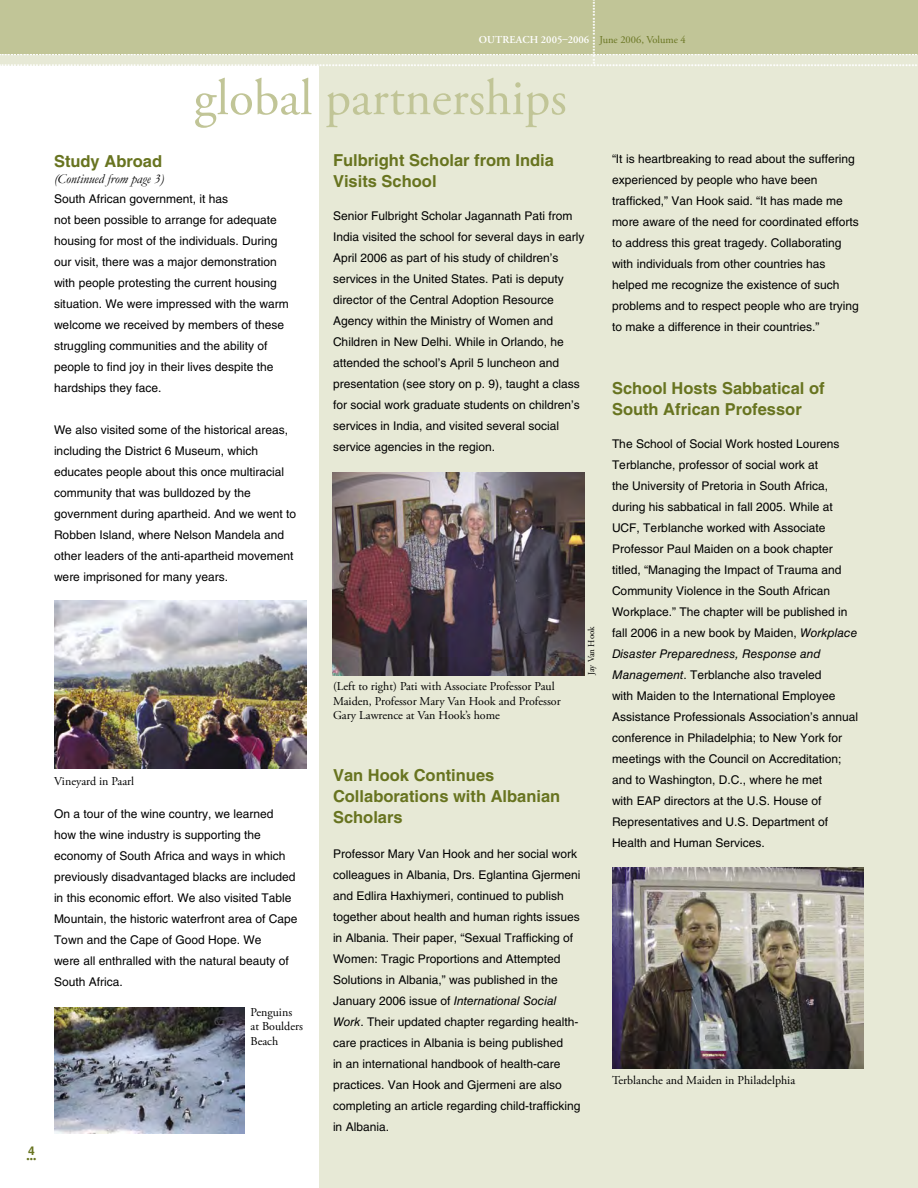
<style>
.page{position:relative;width:918px;height:1188px;background:#fff}
.page>*{position:absolute;margin:0;border:0;box-sizing:border-box;transform-origin:0 0}
.t1{font:51px "Adobe Garamond Pro";color:#c1c597}
.t2{font:18px "Adobe Garamond Pro";color:#fff}
.t3{font:600 18px "Adobe Garamond Pro";color:#687420}
.t4{font:700 16.5px/21px "Helvetica LT Std";color:#687420}
.t5{font:italic 13.5px "Garamond";color:#000}
.t6{font:12px/21px "Helvetica LT Std";color:#000}
.t7{font:12px/14.4px "Adobe Garamond Pro";color:#000}
.body_for_newsletter{font:700 12px "Helvetica LT Std";color:#687420}
.t8{font:600 10.5px "Adobe Garamond Pro";color:#fff}
.t9{font:10.5px "Adobe Garamond Pro";color:#687420}
.t10{font:9px "Adobe Garamond Pro";letter-spacing:-.01em;color:#000}
.s1{font-weight:400;color:#687420}
.s2{font-style:italic}
</style>
<div class="page">
<div style="left:319px;top:64px;width:599px;height:1124px;background:#e7e9d6"></div>
<div style="left:0;top:2px;width:918px;height:64px;background:#e7e9d6"></div>
<div style="left:0;top:0;width:918px;height:55px;background:#c1c597"></div>
<img style="left:54px;top:600px;width:252px;height:169px">
<img style="left:54px;top:1007px;width:190px;height:127px">
<img style="left:612px;top:867px;width:252px;height:202px">
<img style="left:333px;top:473px;width:252px;height:202px">
<p class="t2" style="left:578px;top:65px;width:66px;rotate:-90deg">....................</p>
<p class="t9" style="left:602px;top:33px;width:88px">June 2006, Volume 4</p>
<p class="t2" style="left:16px;top:48px;width:888px">....................................</p>
<p class="t8" style="left:479px;top:34px;width:209px">OUTREACH 2005–2006 <span class="s1">June 2006, Volume 4</span></p>
<p class="t2" style="left:0;top:39px;width:919px">...................................................................................................................................................................................................................................................................................................</p>
<p class="t2" style="left:0;top:50px;width:919px">...................................................................................................................................................................................................................................................................................................</p>
<p class="body_for_newsletter" style="left:28px;top:1144px;width:8px">4</p>
<p class="t3" style="left:26px;top:1144px;width:13px">...</p>
<p class="t1" style="left:194px;top:67px;width:375px">global partnerships</p>
<p class="t4" style="left:54px;top:150px;width:110px">Study Abroad</p>
<p class="t5" style="left:54px;top:169px;width:112px">(Continued from page 3)</p>
<p class="t6" style="left:54px;top:188px;width:176px">South African government, it has</p>
<p class="t6" style="left:54px;top:209px;width:224px">not been possible to arrange for adequate</p>
<p class="t6" style="left:54px;top:230px;width:225px">housing for most of the individuals. During</p>
<p class="t6" style="left:54px;top:251px;width:224px">our visit, there was a major demonstration</p>
<p class="t6" style="left:54px;top:272px;width:236px">with people protesting the current housing situation. We were impressed with the warm welcome we received by members of these struggling communities and the ability of people to find joy in their lives despite the hardships they face.</p>
<p class="t6" style="left:54px;top:419px;width:244px">We also visited some of the historical areas, including the District 6 Museum, which educates people about this once multiracial community that was bulldozed by the government during apartheid. And we went to Robben Island, where Nelson Mandela and other leaders of the anti-apartheid movement were imprisoned for many years.</p>
<p class="t7" style="left:54px;top:775px;width:82px">Vineyard in Paarl</p>
<p class="t6" style="left:54px;top:803px;width:245px">On a tour of the wine country, we learned how the wine industry is supporting the economy of South Africa and ways in which previously disadvantaged blacks are included in this economic effort. We also visited Table Mountain, the historic waterfront area of Cape Town and the Cape of Good Hope. We</p>
<p class="t6" style="left:54px;top:950px;width:236px">were all enthralled with the natural beauty of<br>South Africa.</p>
<p class="t7" style="left:251px;top:1005px;width:43px">Penguins</p>
<p class="t7" style="left:251px;top:1020px;width:54px">at Boulders<br>Beach</p>
<p class="t4" style="left:333px;top:149px;width:222px">Fulbright Scholar from India<br>Visits School</p>
<p class="t6" style="left:333px;top:205px;width:253px">Senior Fulbright Scholar Jagannath Pati from India visited the school for several days in early April 2006 as part of his study of children’s services in the United States. Pati is deputy director of the Central Adoption Resource Agency within the Ministry of Women and Children in New Delhi. While in Orlando, he attended the school’s April 5 luncheon and presentation (see story on p. 9), taught a class for social work graduate students on children’s services in India, and visited several social service agencies in the region.</p>
<p class="t7" style="left:333px;top:680px;width:229px">(Left to right) Pati with Associate Professor Paul<br>Maiden, Professor Mary Van Hook and Professor<br>Gary Lawrence at Van Hook’s home</p>
<p class="t10" style="left:586px;top:675px;width:50px;rotate:-90deg">Jay Van Hook</p>
<p class="t4" style="left:333px;top:765px;width:229px">Van Hook Continues<br>Collaborations with Albanian<br>Scholars</p>
<p class="t6" style="left:333px;top:843px;width:249px">Professor Mary Van Hook and her social work colleagues in Albania, Drs. Eglantina Gjermeni and Edlira Haxhiymeri, continued to publish together about health and human rights issues in Albania. Their paper, “Sexual Trafficking of Women: Tragic Proportions and Attempted Solutions in Albania,” was published in the January 2006 issue of <span class="s2">International Social Work</span>. Their updated chapter regarding health&shy;care practices in Albania is being published<br>in an international handbook of health-care practices. Van Hook and Gjermeni are also completing an article regarding child-trafficking in Albania.</p>
<p class="t6" style="left:612px;top:148px;width:248px">“It is heartbreaking to read about the suffering experienced by people who have been trafficked,” Van Hook said. “It has made me more aware of the need for coordinated efforts to address this great tragedy. Collaborating with individuals from other countries has helped me recognize the existence of such problems and to respect people who are trying to make a difference in their countries.”</p>
<p class="t4" style="left:612px;top:377px;width:214px">School Hosts Sabbatical of<br>South African Professor</p>
<p class="t6" style="left:612px;top:433px;width:248px">The School of Social Work hosted Lourens Terblanche, professor of social work at<br>the University of Pretoria in South Africa, during his sabbatical in fall 2005. While at UCF, Terblanche worked with Associate Professor Paul Maiden on a book chapter titled, “Managing the Impact of Trauma and Community Violence in the South African Workplace.” The chapter will be published in fall 2006 in a new book by Maiden, <span class="s2">Workplace Disaster Preparedness, Response and Management</span>. Terblanche also traveled<br>with Maiden to the International Employee Assistance Professionals Association’s annual conference in Philadelphia; to New York for meetings with the Council on Accreditation; and to Washington, D.C., where he met<br>with EAP directors at the U.S. House of Representatives and U.S. Department of Health and Human Services.</p>
<p class="t7" style="left:612px;top:1074px;width:185px">Terblanche and Maiden in Philadelphia</p>
</div>
